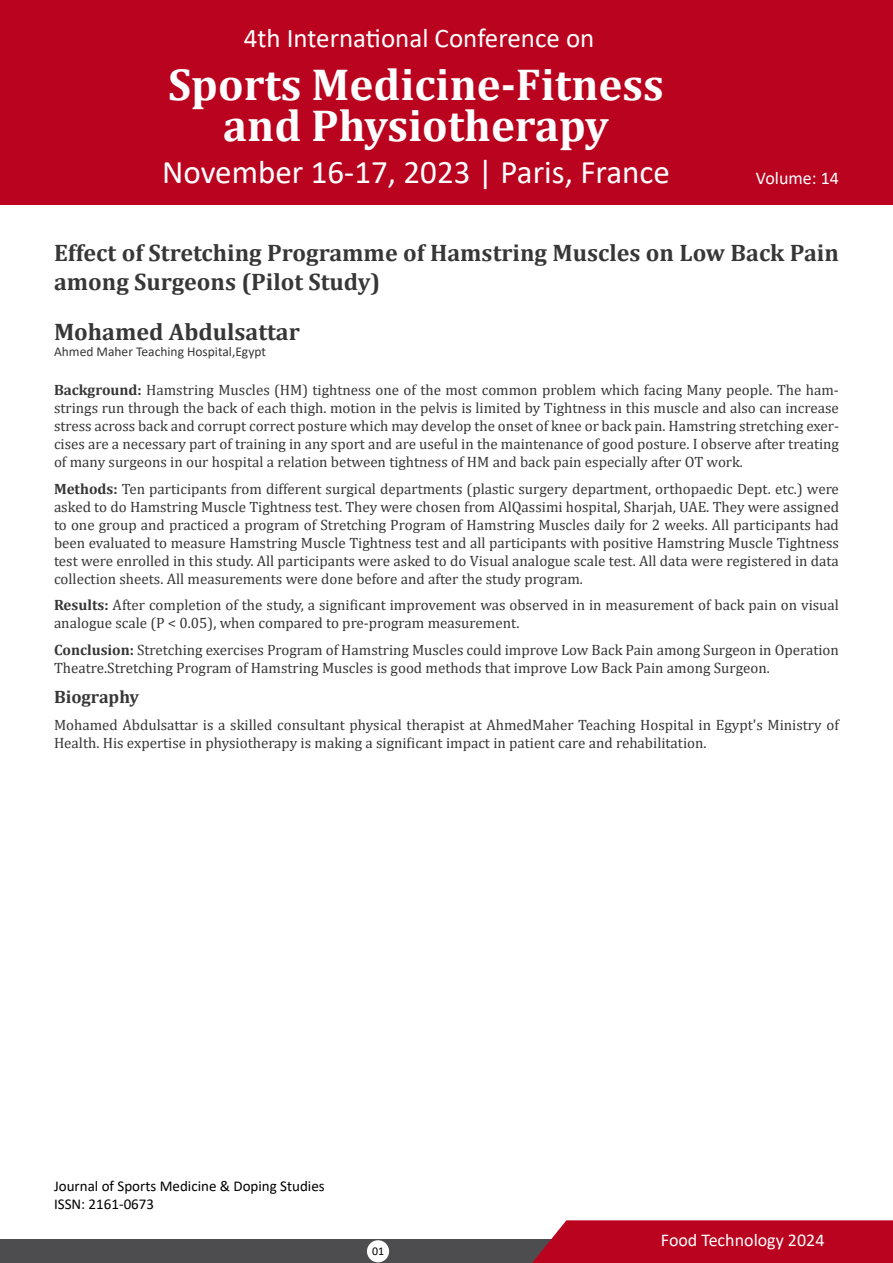
<style>
.page{position:relative;width:893px;height:1263px;background:#fff}
.page>*{position:absolute;margin:0;border:0;box-sizing:border-box;transform-origin:0 0}
.t1{font:700 45px/40.5px "Cambria";color:#fff;text-align:center}
.t2{font:33px "Calibri";color:#fff}
.t3{font:27px "Calibri";color:#fff}
.t4{font:700 24px/28.8px "Cambria";color:#373738}
.t5{font:18px "Calibri";color:#fff}
.t6{font:700 18px "Cambria";color:#373738}
.t7{font:15px/18px "Cambria";color:#373738}
.t8{font:15px/18px "Calibri";color:#000}
.t9{font:13.5px "Calibri";color:#373738}
.t10{font:11.85px "Calibri";color:#000}
.s1{font-weight:700}
</style>
<div class="page">
<div style="left:0;top:1239px;width:591px;height:24px;background:#4d4d4f"></div>
<div style="left:0;top:0;width:893px;height:204px;background:#ba041f"></div>
<svg style="left:532px;top:1220px;width:361px;height:43px;background:#bb0f28"></svg>
<div style="left:367px;top:1240px;width:22px;height:22px;background:#fff;border-radius:50%"></div>
<h3 class="t3" style="left:244px;top:19px;width:352px">4th International Conference on</h3>
<h1 class="t1" style="left:168px;top:63px;width:497px">Sports Medicine-Fitness and Physiotherapy</h1>
<h2 class="t2" style="left:162px;top:149px;width:509px">November 16-17, 2023 | Paris, France</h2>
<p class="t5" style="left:756px;top:166px;width:85px">Volume: 14</p>
<h3 class="t4" style="left:54px;top:238px;width:786px">Effect of Stretching Programme of Hamstring Muscles on Low Back Pain among Surgeons (Pilot Study)</h3>
<h3 class="t4" style="left:54px;top:317px;width:247px">Mohamed Abdulsattar</h3>
<p class="t9" style="left:54px;top:342px;width:213px">Ahmed Maher Teaching Hospital,Egypt</p>
<p class="t7" style="left:54px;top:381px;width:786px;text-align:justify"><span class="s1">Background:</span> Hamstring Muscles (HM) tightness one of the most common problem which facing Many people. The ham&shy;strings run through the back of each thigh. motion in the pelvis is limited by Tightness in this muscle and also can increase stress across back and corrupt correct posture which may develop the onset of knee or back pain. Hamstring stretching exer&shy;cises are a necessary part of training in any sport and are useful in the maintenance of good posture. I observe after treating of many surgeons in our hospital a relation between tightness of HM and back pain especially after OT work.</p>
<p class="t7" style="left:54px;top:480px;width:786px;text-align:justify"><span class="s1">Methods:</span> Ten participants from different surgical departments (plastic surgery department, orthopaedic Dept. etc.) were asked to do Hamstring Muscle Tightness test. They were chosen from AlQassimi hospital, Sharjah, UAE. They were assigned to one group and practiced a program of Stretching Program of Hamstring Muscles daily for 2 weeks. All participants had been evaluated to measure Hamstring Muscle Tightness test and all participants with positive Hamstring Muscle Tightness test were enrolled in this study. All participants were asked to do Visual analogue scale test. All data were registered in data collection sheets. All measurements were done before and after the study program.</p>
<p class="t7" style="left:54px;top:596px;width:786px"><span class="s1">Results:</span> After completion of the study, a significant improvement was observed in in measurement of back pain on visual analogue scale (P &lt; 0.05), when compared to pre-program measurement.</p>
<p class="t7" style="left:54px;top:641px;width:786px"><span class="s1">Conclusion:</span> Stretching exercises Program of Hamstring Muscles could improve Low Back Pain among Surgeon in Operation<br>Theatre.Stretching Program of Hamstring Muscles is good methods that improve Low Back Pain among Surgeon.</p>
<p class="t6" style="left:54px;top:684px;width:87px">Biography</p>
<p class="t7" style="left:54px;top:715px;width:786px">Mohamed Abdulsattar is a skilled consultant physical therapist at AhmedMaher Teaching Hospital in Egypt's Ministry of<br>Health. His expertise in physiotherapy is making a significant impact in patient care and rehabilitation.</p>
<p class="t8" style="left:54px;top:1176px;width:272px">Journal of Sports Medicine &amp; Doping Studies<br>ISSN: 2161-0673</p>
<p class="t10" style="left:372px;top:1243px;width:14px">01</p>
<p class="t5" style="left:661px;top:1228px;width:165px">Food Technology 2024</p>
</div>
